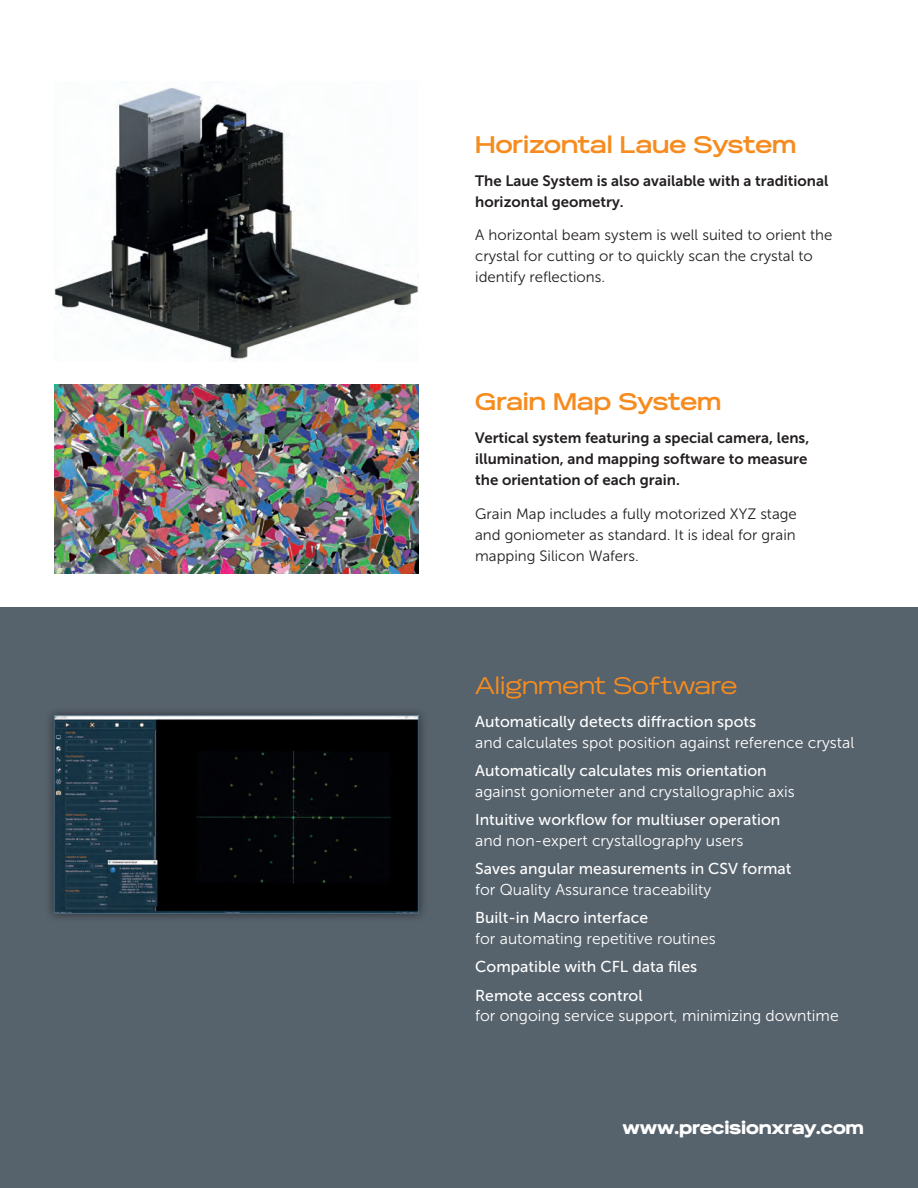
<style>
.page{position:relative;width:918px;height:1188px;background:#fff}
.page>*{position:absolute;margin:0;border:0;box-sizing:border-box;transform-origin:0 0}
.t1{font:700 24px "Reservation Wide";color:#f68c1f}
.t2{font:24px "Reservation Wide";color:#f68c1f}
.t3{font:900 18px "Reservation Wide";letter-spacing:-.01em;color:#fff}
.t4{font:15.75px "Museo Sans 300";color:#fff}
.t5{font:15.75px/28.8px "Museo Sans 500";color:#fff}
.t6{font:15px/21px "Museo Sans 300";color:#231f20}
.t7{font:15px/21px "Museo Sans 700";color:#231f20}
</style>
<div class="page">
<div style="left:0;top:608px;width:918px;height:580px;background:#56626c"></div>
<img style="left:54px;top:87px;width:364px;height:275px">
<div style="left:45px;top:707px;width:383px;height:216px;background:#231f20;opacity:.75"></div>
<img style="left:56px;top:718px;width:360px;height:194px">
<div style="left:54px;top:716px;width:364px;height:198px;border:1px solid #4b6a80"></div>
<img style="left:54px;top:385px;width:364px;height:189px">
<h1 class="t1" style="left:475px;top:130px;width:323px">Horizontal Laue System</h1>
<p class="t7" style="left:475px;top:170px;width:355px">The Laue System is also available with a traditional horizontal geometry.</p>
<p class="t6" style="left:475px;top:225px;width:359px">A horizontal beam system is well suited to orient the crystal for cutting or to quickly scan the crystal to identify reflections.</p>
<h1 class="t1" style="left:475px;top:387px;width:248px">Grain Map System</h1>
<p class="t7" style="left:475px;top:428px;width:336px">Vertical system featuring a special camera, lens, illumination, and mapping software to measure the orientation of each grain.</p>
<p class="t6" style="left:475px;top:503px;width:323px;text-align:justify">Grain Map includes a fully motorized XYZ stage and goniometer as standard. It is ideal for grain mapping Silicon Wafers.</p>
<h1 class="t2" style="left:475px;top:671px;width:263px">Alignment Software</h1>
<p class="t5" style="left:475px;top:708px;width:283px">Automatically detects diffraction spots</p>
<p class="t4" style="left:475px;top:734px;width:381px">and calculates spot position against reference crystal</p>
<p class="t5" style="left:475px;top:757px;width:293px">Automatically calculates mis orientation</p>
<p class="t4" style="left:475px;top:783px;width:321px">against goniometer and crystallographic axis</p>
<p class="t5" style="left:475px;top:806px;width:307px">Intuitive workflow for multiuser operation</p>
<p class="t4" style="left:475px;top:832px;width:270px">and non-expert crystallography users</p>
<p class="t5" style="left:475px;top:855px;width:318px">Saves angular measurements in CSV format</p>
<p class="t4" style="left:475px;top:881px;width:238px">for Quality Assurance traceability</p>
<p class="t5" style="left:475px;top:904px;width:175px">Built-in Macro interface</p>
<p class="t4" style="left:475px;top:930px;width:242px">for automating repetitive routines</p>
<p class="t5" style="left:475px;top:953px;width:224px">Compatible with CFL data files<br>Remote access control</p>
<p class="t4" style="left:475px;top:1007px;width:365px">for ongoing service support, minimizing downtime</p>
<p class="t3" style="left:623px;top:1117px;width:243px">www.precisionxray.com</p>
</div>
